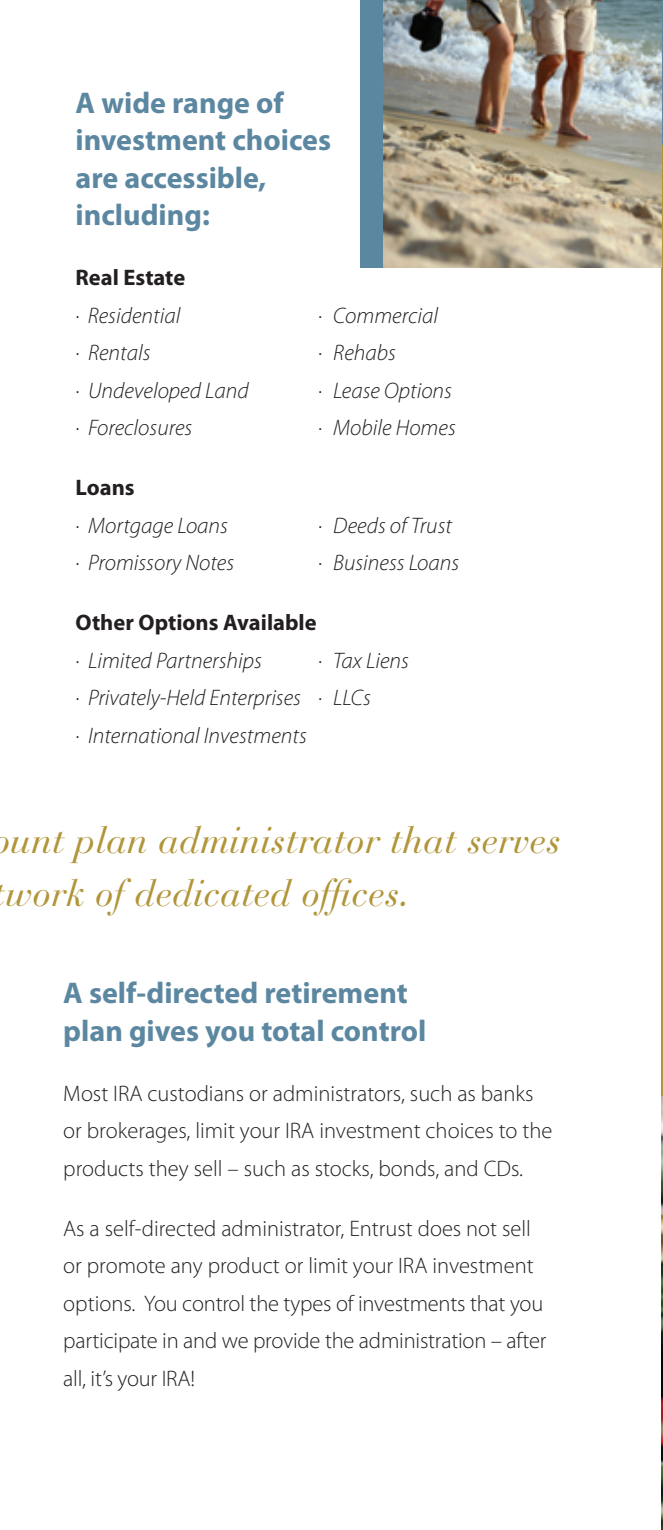
<style>
.page{position:relative;width:663px;height:1530px;background:#fff}
.page>*{position:absolute;margin:0;border:0;box-sizing:border-box;transform-origin:0 0}
.t1{font:italic 37.5px/52.5px "Bauer Bodoni";color:#b19539}
.t2{font:700 30px/37.5px "Myriad Pro";color:#5c87a1}
.t3{font:300 22.5px/37.5px "Myriad Pro";color:#231f20}
.t4{font:italic 300 22.5px/37.5px "Myriad Pro";color:#231f20}
.t5{font:700 22.5px/37.5px "Myriad Pro";color:#231f20}
.s1{font-weight:700;font-style:normal}
.s2{font-weight:300;font-style:italic}
</style>
<div class="page">
<div style="left:360px;top:0;width:302px;height:268px;background:#5c87a1"></div>
<hr style="left:661px;top:145px;width:1px;height:1385px;background:#b19539">
<img style="left:661px;top:1096px;width:1px;height:434px">
<img style="left:383px;top:0;width:278px;height:268px">
<p class="t2" style="left:76px;top:83px;width:257px">A wide range of investment choices are accessible, including:</p>
<p class="t4" style="left:76px;top:259px;width:111px"><span class="s1">Real Estate </span>· Residential</p>
<p class="t4" style="left:318px;top:296px;width:121px">· Commercial</p>
<p class="t4" style="left:76px;top:334px;width:76px">· Rentals</p>
<p class="t4" style="left:318px;top:334px;width:79px">· Rehabs</p>
<p class="t4" style="left:76px;top:371px;width:174px">· Undeveloped Land</p>
<p class="t4" style="left:318px;top:371px;width:135px">· Lease Options</p>
<p class="t4" style="left:76px;top:409px;width:118px">· Foreclosures</p>
<p class="t4" style="left:318px;top:409px;width:139px">· Mobile Homes</p>
<p class="t4" style="left:76px;top:469px;width:154px"><span class="s1">Loans<br></span>· Mortgage Loans</p>
<p class="t4" style="left:318px;top:506px;width:135px">· Deeds of Trust</p>
<p class="t4" style="left:76px;top:544px;width:160px">· Promissory Notes</p>
<p class="t4" style="left:318px;top:544px;width:142px">· Business Loans</p>
<p class="t5" style="left:76px;top:603px;width:242px">Other Options Available <span class="s2">· Limited Partnerships</span></p>
<p class="t4" style="left:76px;top:641px;width:335px;text-indent:243px">· Tax Liens · Privately-Held Enterprises · LLCs<br>· International Investments</p>
<p class="t1" style="left:-9px;top:815px;width:570px">ount plan administrator that serves twork of dedicated offices.</p>
<p class="t2" style="left:63px;top:973px;width:364px">A self-directed retirement plan gives you total control</p>
<p class="t3" style="left:63px;top:1074px;width:490px">Most IRA custodians or administrators, such as banks or brokerages, limit your IRA investment choices to the products they sell – such as stocks, bonds, and CDs.</p>
<p class="t3" style="left:63px;top:1209px;width:484px">As a self-directed administrator, Entrust does not sell or promote any product or limit your IRA investment options. You control the types of investments that you participate in and we provide the administration – after all, it’s your IRA!</p>
</div>
